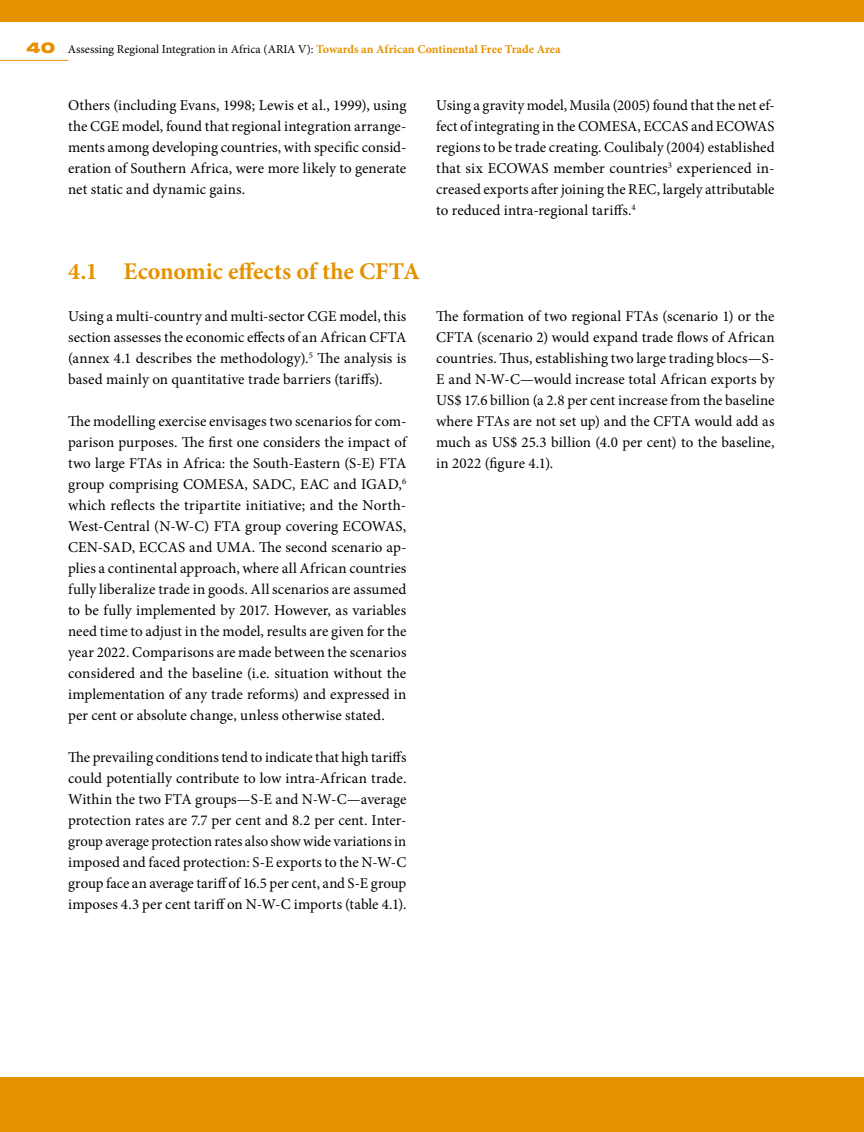
<style>
.page{position:relative;width:864px;height:1132px;background:#fff}
.page>*{position:absolute;margin:0;border:0;box-sizing:border-box;transform-origin:0 0}
.t1{font:700 24px "Minion Pro";color:#e59200}
.t2{font:15px/21px "Minion Pro";letter-spacing:.005em;color:#000;text-align:justify}
.t3{font:12px "Minion Pro";color:#000}
.s1{font-family:"Helvetica Neue LT Std";font-weight:900;font-stretch:expanded;font-size:15px;color:#e59200}
.s2{font-weight:700;color:#e59200}
</style>
<div class="page">
<hr style="left:0;top:60px;width:68px;height:1px;background:#e59200">
<div style="left:0;top:1076px;width:863px;height:55px;background:#e59200"></div>
<div style="left:0;top:0;width:863px;height:21px;background:#e59200"></div>
<hr style="left:863px;top:1076px;width:1px;height:55px;background:#e59200">
<svg style="left:863px;top:0;width:1px;height:21px"></svg>
<p class="t3" style="left:26px;top:41px;width:536px"><span class="s1">40</span> Assessing Regional Integration in Africa (ARIA V): <span class="s2">Towards an African Continental Free Trade Area</span></p>
<p class="t2" style="left:68px;top:95px;width:340px">Others (including Evans, 1998; Lewis et al., 1999), using the CGE model, found that regional integration arrange&shy;ments among developing countries, with specific consid&shy;eration of Southern Africa, were more likely to generate net static and dynamic gains.</p>
<p class="t2" style="left:436px;top:95px;width:340px">Using a gravity model, Musila (2005) found that the net ef&shy;fect of integrating in the COMESA, ECCAS and ECOWAS regions to be trade creating. Coulibaly (2004) established that six ECOWAS member countries<sup>3</sup> experienced in&shy;creased exports after joining the REC, largely attributable to reduced intra-regional tariffs.<sup>4</sup></p>
<h1 class="t1" style="left:68px;top:256px;width:353px">4.1 Economic effects of the CFTA</h1>
<p class="t2" style="left:68px;top:305px;width:340px">Using a multi-country and multi-sector CGE model, this section assesses the economic effects of an African CFTA (annex 4.1 describes the methodology).<sup>5</sup> The analysis is based mainly on quantitative trade barriers (tariffs).</p>
<p class="t2" style="left:68px;top:410px;width:340px">The modelling exercise envisages two scenarios for com&shy;parison purposes. The first one considers the impact of two large FTAs in Africa: the South-Eastern (S-E) FTA group comprising COMESA, SADC, EAC and IGAD,<sup>6 </sup>which reflects the tripartite initiative; and the North-West-Central (N-W-C) FTA group covering ECOWAS, CEN-SAD, ECCAS and UMA. The second scenario ap&shy;plies a continental approach, where all African countries fully liberalize trade in goods. All scenarios are assumed to be fully implemented by 2017. However, as variables need time to adjust in the model, results are given for the year 2022. Comparisons are made between the scenarios considered and the baseline (i.e. situation without the implementation of any trade reforms) and expressed in per cent or absolute change, unless otherwise stated.</p>
<p class="t2" style="left:68px;top:746px;width:340px">The prevailing conditions tend to indicate that high tariffs could potentially contribute to low intra-African trade.<br>Within the two FTA groups—S-E and N-W-C—average protection rates are 7.7 per cent and 8.2 per cent. Inter&shy;group average protection rates also show wide variations in imposed and faced protection: S-E exports to the N-W-C group face an average tariff of 16.5 per cent, and S-E group imposes 4.3 per cent tariff on N-W-C imports (table 4.1).</p>
<p class="t2" style="left:436px;top:305px;width:340px">The formation of two regional FTAs (scenario 1) or the CFTA (scenario 2) would expand trade flows of African countries. Thus, establishing two large trading blocs—S-E and N-W-C—would increase total African exports by US$ 17.6 billion (a 2.8 per cent increase from the baseline where FTAs are not set up) and the CFTA would add as much as US$ 25.3 billion (4.0 per cent) to the baseline, in 2022 (figure 4.1).</p>
</div>
